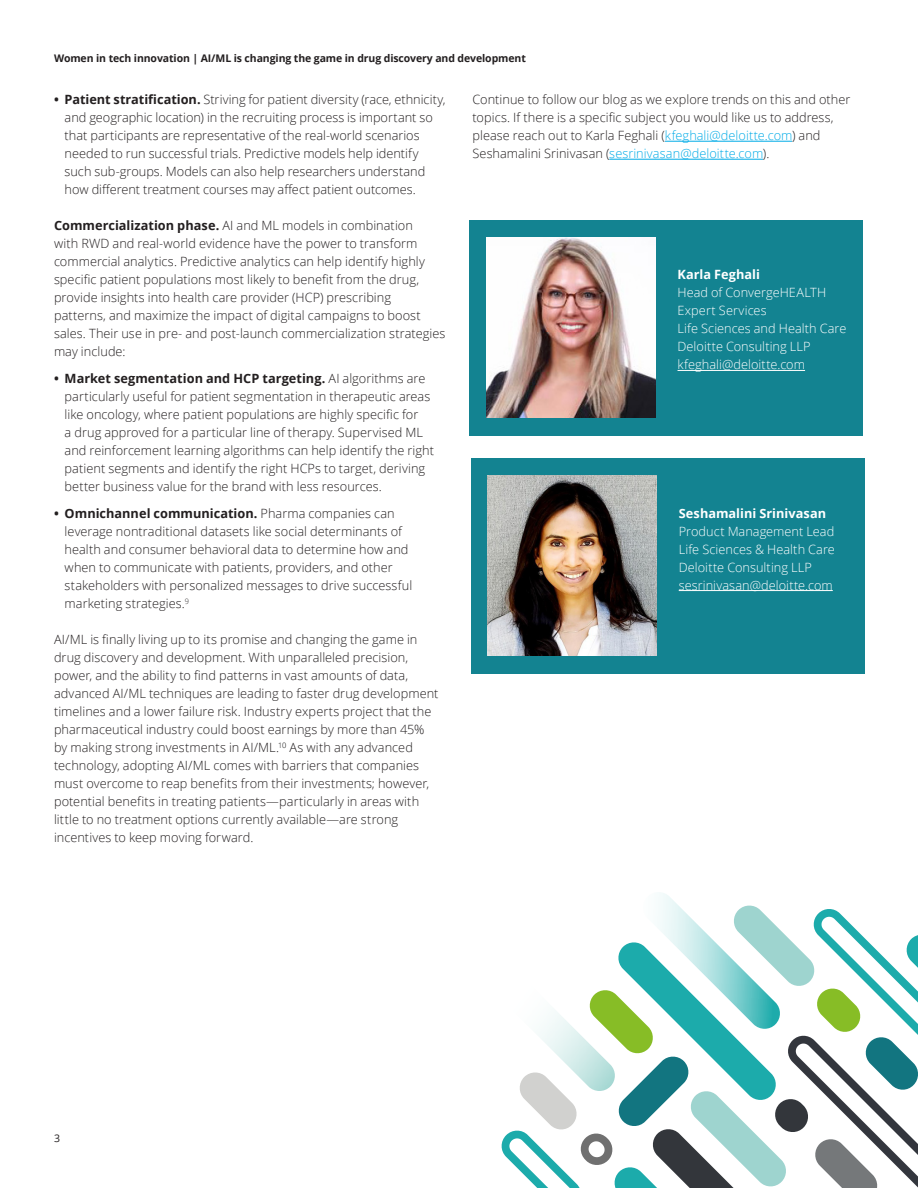
<style>
.page{position:relative;width:918px;height:1188px;background:#fff}
.page>*{position:absolute;margin:0;border:0;box-sizing:border-box;transform-origin:0 0}
.Body_copy__8_5_12pt{font:300 12.75px/18px "Open Sans";letter-spacing:.005em;color:#231f20}
.Body_copy__8_5_12pt-2{font:300 12.75px/18px "Open Sans";letter-spacing:.005em;color:#fff}
.Subhead_A__8_5_12pt{font:700 12.75px "Open Sans";color:#fff}
.Brochure_title__foli{font:700 10.5px "Open Sans";letter-spacing:-.01em;color:#231f20}
.Folio_Left_pg__7_9_5{font:10.5px "Open Sans";color:#231f20}
.s1{font-weight:700}
.s2{color:#00abe7}
</style>
<div class="page">
<svg style="left:501px;top:901px;width:417px;height:287px"></svg>
<hr style="left:665px;top:141px;width:127px;height:1px;background:#00abe7">
<hr style="left:609px;top:159px;width:154px;height:1px;background:#00abe7">
<div style="left:470px;top:220px;width:393px;height:216px;background:#138391"></div>
<hr style="left:678px;top:370px;width:127px;height:1px;background:#fff">
<img style="left:486px;top:238px;width:169px;height:180px">
<div style="left:471px;top:458px;width:393px;height:216px;background:#138391"></div>
<hr style="left:679px;top:590px;width:154px;height:1px;background:#fff">
<img style="left:488px;top:476px;width:168px;height:180px">
<p class="Brochure_title__foli" style="left:54px;top:51px;width:473px">Women in tech innovation | AI/ML is changing the game in drug discovery and development</p>
<p class="Body_copy__8_5_12pt" style="left:65px;top:90px;width:382px;text-indent:-11px"><span class="s1">• Patient stratification.</span> Striving for patient diversity (race, ethnicity, and geographic location) in the recruiting process is important so that participants are representative of the real-world scenarios needed to run successful trials. Predictive models help identify such sub-groups. Models can also help researchers understand how different treatment courses may affect patient outcomes.</p>
<p class="Body_copy__8_5_12pt" style="left:54px;top:216px;width:393px"><span class="s1">Commercialization phase.</span> AI and ML models in combination<br>with RWD and real-world evidence have the power to transform commercial analytics. Predictive analytics can help identify highly specific patient populations most likely to benefit from the drug, provide insights into health care provider (HCP) prescribing patterns, and maximize the impact of digital campaigns to boost sales. Their use in pre- and post-launch commercialization strategies may include:</p>
<p class="Body_copy__8_5_12pt" style="left:65px;top:369px;width:371px;text-indent:-11px"><span class="s1">• Market segmentation and HCP targeting.</span> AI algorithms are particularly useful for patient segmentation in therapeutic areas like oncology, where patient populations are highly specific for<br>a drug approved for a particular line of therapy. Supervised ML and reinforcement learning algorithms can help identify the right patient segments and identify the right HCPs to target, deriving better business value for the brand with less resources.</p>
<p class="Body_copy__8_5_12pt" style="left:65px;top:504px;width:349px;text-indent:-11px"><span class="s1">• Omnichannel communication.</span> Pharma companies can leverage nontraditional datasets like social determinants of health and consumer behavioral data to determine how and when to communicate with patients, providers, and other stakeholders with personalized messages to drive successful marketing strategies.<sup>9</sup></p>
<p class="Body_copy__8_5_12pt" style="left:54px;top:630px;width:386px">AI/ML is finally living up to its promise and changing the game in drug discovery and development. With unparalleled precision, power, and the ability to find patterns in vast amounts of data, advanced AI/ML techniques are leading to faster drug development timelines and a lower failure risk. Industry experts project that the pharmaceutical industry could boost earnings by more than 45% by making strong investments in AI/ML.<sup>10</sup> As with any advanced technology, adopting AI/ML comes with barriers that companies must overcome to reap benefits from their investments; however, potential benefits in treating patients—particularly in areas with little to no treatment options currently available—are strong incentives to keep moving forward.</p>
<p class="Body_copy__8_5_12pt" style="left:472px;top:90px;width:380px">Continue to follow our blog as we explore trends on this and other topics. If there is a specific subject you would like us to address, please reach out to Karla Feghali (<span class="s2">kfeghali@deloitte.com</span>) and Seshamalini Srinivasan (<span class="s2">sesrinivasan@deloitte.com</span>).</p>
<p class="Subhead_A__8_5_12pt" style="left:678px;top:266px;width:84px">Karla Feghali</p>
<p class="Body_copy__8_5_12pt-2" style="left:678px;top:284px;width:150px">Head of ConvergeHEALTH<br>Expert Services</p>
<p class="Body_copy__8_5_12pt-2" style="left:678px;top:320px;width:170px">Life Sciences and Health Care</p>
<p class="Body_copy__8_5_12pt-2" style="left:678px;top:338px;width:135px">Deloitte Consulting LLP</p>
<p class="Body_copy__8_5_12pt-2" style="left:678px;top:356px;width:129px">kfeghali@deloitte.com</p>
<p class="Subhead_A__8_5_12pt" style="left:679px;top:504px;width:149px">Seshamalini Srinivasan</p>
<p class="Body_copy__8_5_12pt-2" style="left:679px;top:522px;width:157px">Product Management Lead</p>
<p class="Body_copy__8_5_12pt-2" style="left:679px;top:540px;width:158px">Life Sciences &amp; Health Care</p>
<p class="Body_copy__8_5_12pt-2" style="left:679px;top:558px;width:135px">Deloitte Consulting LLP</p>
<p class="Body_copy__8_5_12pt-2" style="left:679px;top:576px;width:156px">sesrinivasan@deloitte.com</p>
<p class="Folio_Left_pg__7_9_5" style="left:54px;top:1131px;width:8px">3</p>
</div>
